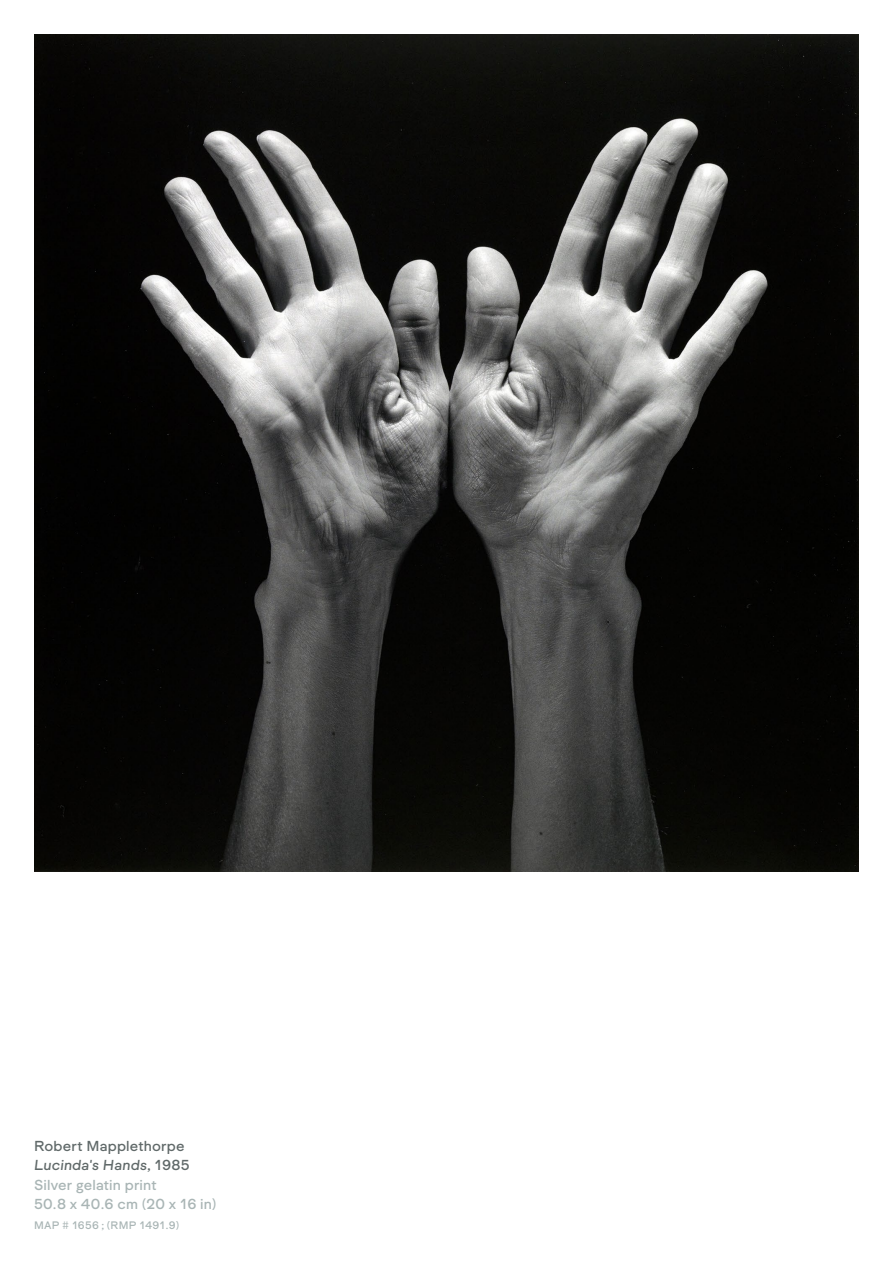
<style>
.page{position:relative;width:893px;height:1263px;background:#fff}
.page>*{position:absolute;margin:0;border:0;box-sizing:border-box;transform-origin:0 0}
.t1{font:15px/19.5px "Formale Grotesque N3";letter-spacing:.01em;color:#a9b5b5}
.t2{font:15px "Formale Grotesque N3 It";letter-spacing:.01em;color:#606969}
.t3{font:15px "Formale Grotesque N3";letter-spacing:.01em;color:#606969}
.t4{font:11.25px "Formale Grotesque N3";letter-spacing:.025em;color:#a9b5b5}
.s1{font-family:"Formale Grotesque N3"}
</style>
<div class="page">
<img style="left:34px;top:34px;width:825px;height:837px">
<p class="t3" style="left:34px;top:1137px;width:152px">Robert Mapplethorpe</p>
<p class="t2" style="left:34px;top:1157px;width:157px">Lucinda's Hands<span class="s1">, 1985</span></p>
<p class="t1" style="left:34px;top:1175px;width:184px">Silver gelatin print<br>50.8 x 40.6 cm (20 x 16 in)</p>
<p class="t4" style="left:34px;top:1219px;width:147px">MAP # 1656 ; (RMP 1491.9)</p>
</div>
